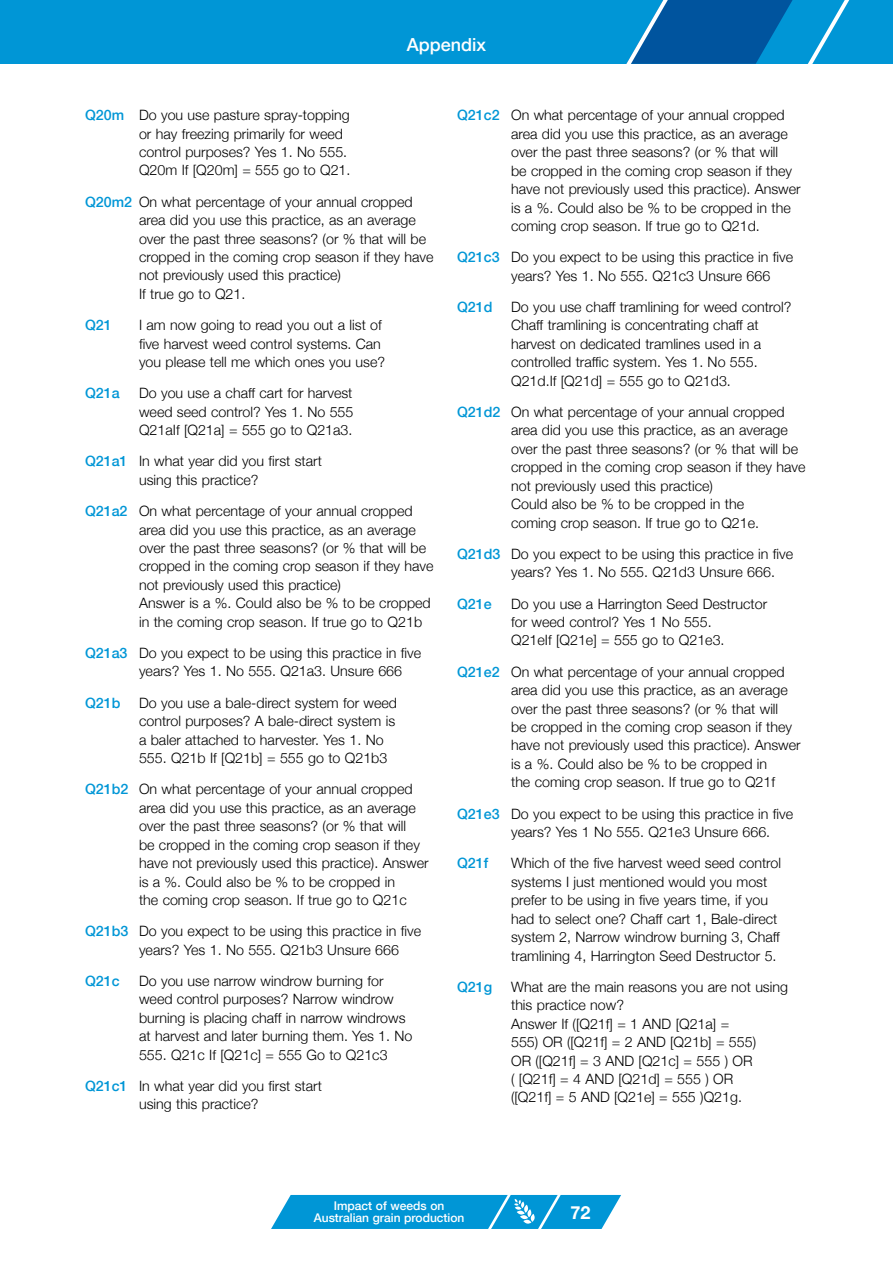
<style>
.page{position:relative;width:893px;height:1263px;background:#fff}
.page>*{position:absolute;margin:0;border:0;box-sizing:border-box;transform-origin:0 0}
.t1{font:500 18px "Helvetica Neue";color:#fff}
.t2{font:700 18px "Helvetica Neue";color:#fff}
.t3{font:300 14.25px/18.5px "Helvetica Neue";color:#000}
.t4{font:500 14.25px "Helvetica Neue";color:#0096d6}
.t5{font:500 12px/12px "Helvetica Neue";color:#fff;text-align:center}
.s1{font-weight:500;color:#0096d6}
</style>
<div class="page">
<div style="left:0;top:0;width:893px;height:64px;background:#0096d6"></div>
<svg style="left:271px;top:1194px;width:350px;height:35px;background:#1ca1da"></svg>
<svg style="left:626px;top:0;width:224px;height:64px"></svg>
<p class="t1" style="left:407px;top:34px;width:81px">Appendix</p>
<p class="t3" style="left:139px;top:105px;width:213px;text-indent:-54px"><span class="s1">Q20m</span> Do you use pasture spray-topping or hay freezing primarily for weed control purposes? Yes 1. No 555.<br>Q20m If [Q20m] = 555 go to Q21.</p>
<p class="t3" style="left:139px;top:192px;width:296px;text-indent:-54px"><span class="s1">Q20m2</span> On what percentage of your annual cropped area did you use this practice, as an average over the past three seasons? (or % that will be cropped in the coming crop season if they have not previously used this practice)<br>If true go to Q21.</p>
<p class="t4" style="left:85px;top:316px;width:28px">Q21</p>
<p class="t3" style="left:139px;top:316px;width:248px">I am now going to read you out a list of five harvest weed control systems. Can you please tell me which ones you use?</p>
<p class="t4" style="left:85px;top:385px;width:36px">Q21a</p>
<p class="t3" style="left:139px;top:384px;width:216px;text-align:justify">Do you use a chaff cart for harvest weed seed control? Yes 1. No 555<br>Q21aIf [Q21a] = 555 go to Q21a3.</p>
<p class="t3" style="left:139px;top:452px;width:184px;text-indent:-54px"><span class="s1">Q21a1</span> In what year did you first start using this practice?</p>
<p class="t3" style="left:139px;top:501px;width:296px;text-indent:-54px"><span class="s1">Q21a2</span> On what percentage of your annual cropped area did you use this practice, as an average over the past three seasons? (or % that will be cropped in the coming crop season if they have not previously used this practice)<br>Answer is a %. Could also be % to be cropped in the coming crop season. If true go to Q21b</p>
<p class="t3" style="left:139px;top:643px;width:284px;text-indent:-54px"><span class="s1">Q21a3</span> Do you expect to be using this practice in five years? Yes 1. No 555. Q21a3. Unsure 666</p>
<p class="t4" style="left:85px;top:694px;width:37px">Q21b</p>
<p class="t3" style="left:139px;top:693px;width:260px">Do you use a bale-direct system for weed control purposes? A bale-direct system is a baler attached to harvester. Yes 1. No 555. Q21b If [Q21b] = 555 go to Q21b3</p>
<p class="t3" style="left:139px;top:780px;width:291px;text-indent:-54px"><span class="s1">Q21b2</span> On what percentage of your annual cropped area did you use this practice, as an average over the past three seasons? (or % that will<br>be cropped in the coming crop season if they have not previously used this practice). Answer is a %. Could also be % to be cropped in<br>the coming crop season. If true go to Q21c</p>
<p class="t3" style="left:139px;top:922px;width:284px;text-indent:-54px"><span class="s1">Q21b3</span> Do you expect to be using this practice in five years? Yes 1. No 555. Q21b3 Unsure 666</p>
<p class="t4" style="left:85px;top:972px;width:36px">Q21c</p>
<p class="t3" style="left:139px;top:971px;width:275px">Do you use narrow windrow burning for weed control purposes? Narrow windrow burning is placing chaff in narrow windrows at harvest and later burning them. Yes 1. No 555. Q21c If [Q21c] = 555 Go to Q21c3</p>
<p class="t3" style="left:139px;top:1076px;width:184px;text-indent:-54px"><span class="s1">Q21c1</span> In what year did you first start using this practice?</p>
<p class="t3" style="left:511px;top:106px;width:291px;text-indent:-54px"><span class="s1">Q21c2</span> On what percentage of your annual cropped area did you use this practice, as an average over the past three seasons? (or % that will<br>be cropped in the coming crop season if they have not previously used this practice). Answer is a %. Could also be % to be cropped in the coming crop season. If true go to Q21d.</p>
<p class="t3" style="left:511px;top:248px;width:284px;text-indent:-54px"><span class="s1">Q21c3</span> Do you expect to be using this practice in five years? Yes 1. No 555. Q21c3 Unsure 666</p>
<p class="t4" style="left:457px;top:298px;width:37px">Q21d</p>
<p class="t3" style="left:511px;top:297px;width:282px">Do you use chaff tramlining for weed control?<br>Chaff tramlining is concentrating chaff at harvest on dedicated tramlines used in a controlled traffic system. Yes 1. No 555.<br>Q21d.If [Q21d] = 555 go to Q21d3.</p>
<p class="t3" style="left:511px;top:402px;width:296px;text-indent:-54px"><span class="s1">Q21d2</span> On what percentage of your annual cropped area did you use this practice, as an average over the past three seasons? (or % that will be cropped in the coming crop season if they have not previously used this practice)<br>Could also be % to be cropped in the<br>coming crop season. If true go to Q21e.</p>
<p class="t3" style="left:511px;top:544px;width:284px;text-indent:-54px"><span class="s1">Q21d3</span> Do you expect to be using this practice in five years? Yes 1. No 555. Q21d3 Unsure 666.</p>
<p class="t4" style="left:457px;top:595px;width:36px">Q21e</p>
<p class="t3" style="left:511px;top:594px;width:258px">Do you use a Harrington Seed Destructor for weed control? Yes 1 No 555.<br>Q21eIf [Q21e] = 555 go to Q21e3.</p>
<p class="t3" style="left:511px;top:662px;width:291px;text-indent:-54px"><span class="s1">Q21e2</span> On what percentage of your annual cropped area did you use this practice, as an average over the past three seasons? (or % that will<br>be cropped in the coming crop season if they have not previously used this practice). Answer is a %. Could also be % to be cropped in<br>the coming crop season. If true go to Q21f</p>
<p class="t3" style="left:511px;top:804px;width:284px;text-indent:-54px"><span class="s1">Q21e3</span> Do you expect to be using this practice in five years? Yes 1 No 555. Q21e3 Unsure 666.</p>
<p class="t4" style="left:457px;top:854px;width:33px">Q21f</p>
<p class="t3" style="left:511px;top:854px;width:271px">Which of the five harvest weed seed control systems I just mentioned would you most prefer to be using in five years time, if you had to select one? Chaff cart 1, Bale-direct system 2, Narrow windrow burning 3, Chaff tramlining 4, Harrington Seed Destructor 5.</p>
<p class="t4" style="left:457px;top:978px;width:37px">Q21g</p>
<p class="t3" style="left:511px;top:977px;width:278px">What are the main reasons you are not using this practice now?<br>Answer If ([Q21f] = 1 AND [Q21a] =<br>555) OR ([Q21f] = 2 AND [Q21b] = 555)<br>OR ([Q21f] = 3 AND [Q21c] = 555 ) OR<br>( [Q21f] = 4 AND [Q21d] = 555 ) OR<br>([Q21f] = 5 AND [Q21e] = 555 )Q21g.</p>
<p class="t5" style="left:314px;top:1199px;width:152px">Impact of weeds on<br>Australian grain production</p>
<p class="t2" style="left:571px;top:1201px;width:22px">72</p>
</div>
